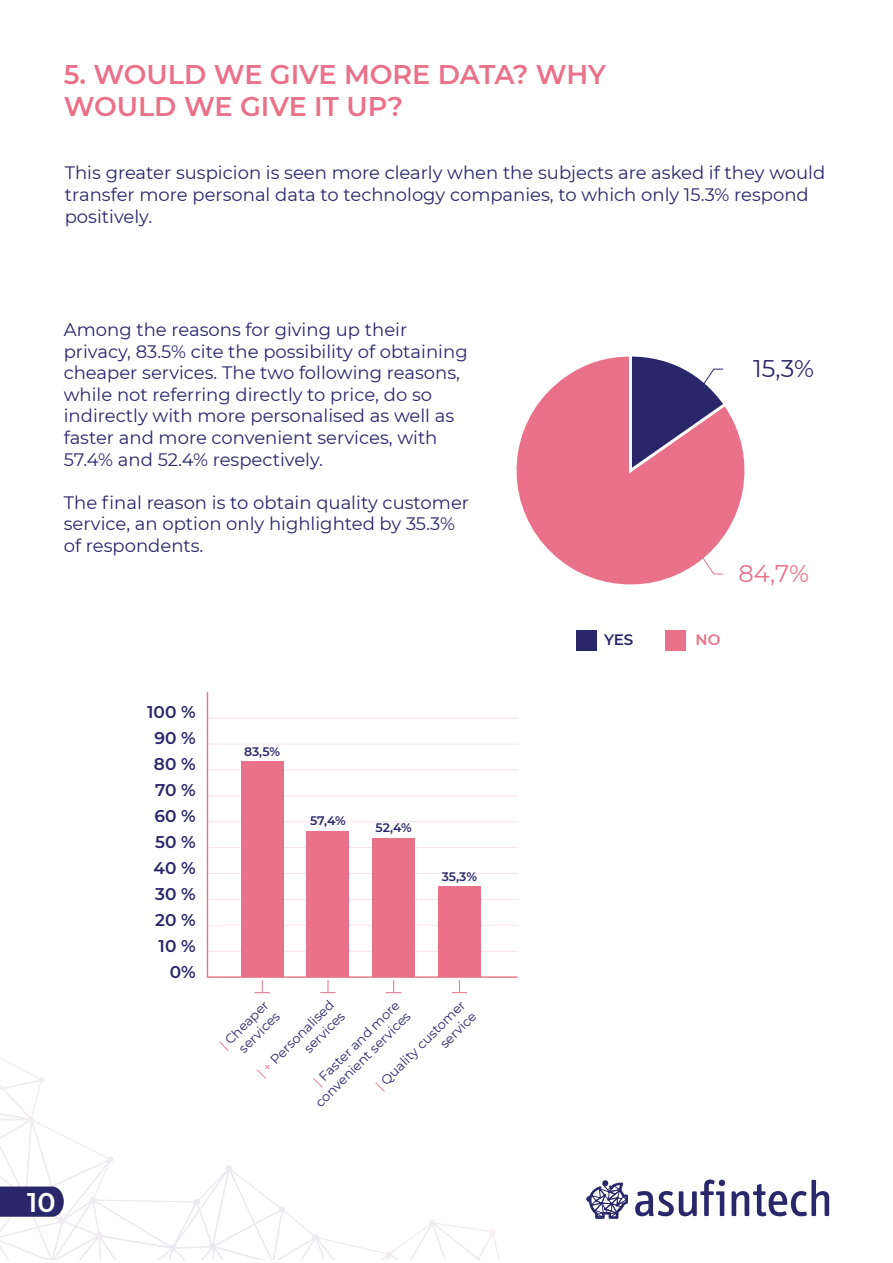
<style>
.page{position:relative;width:893px;height:1263px;background:#fff}
.page>*{position:absolute;margin:0;border:0;box-sizing:border-box;transform-origin:0 0}
.t1{font:600 27px/32.4px "Montserrat";color:#e97189}
.t2{font:600 27px "Montserrat";color:#fff}
.t3{font:24px "Montserrat";color:#e97189}
.t4{font:24px "Montserrat";color:#29266a}
.t5{font:18px/21.6px "Montserrat";color:#29266a}
.t6{font:600 16.95px/26px "Montserrat";color:#29266a;text-align:right}
.t7{font:600 15.15px "Montserrat";color:#29266a}
.t8{font:600 15.15px "Montserrat";color:#e97189}
.t9{font:13.05px/15.8px "Montserrat";color:#29266a;text-align:right}
.t10{font:600 12.3px "Montserrat";letter-spacing:-.005em;color:#29266a}
.s1{color:#e97189}
</style>
<div class="page">
<svg style="left:516px;top:356px;width:229px;height:229px"></svg>
<div style="left:577px;top:631px;width:20px;height:20px;background:#29266a"></div>
<div style="left:666px;top:631px;width:20px;height:20px;background:#e97189"></div>
<svg style="left:627px;top:356px;width:102px;height:118px"></svg>
<svg style="left:699px;top:553px;width:25px;height:22px"></svg>
<svg style="left:206px;top:692px;width:312px;height:286px"></svg>
<hr style="left:207px;top:951px;width:311px;height:1px;background:#e97189">
<hr style="left:207px;top:925px;width:311px;height:1px;background:#e97189">
<hr style="left:207px;top:899px;width:311px;height:1px;background:#e97189">
<hr style="left:207px;top:873px;width:311px;height:1px;background:#e97189">
<hr style="left:207px;top:847px;width:311px;height:1px;background:#e97189">
<hr style="left:207px;top:821px;width:311px;height:1px;background:#e97189">
<hr style="left:207px;top:795px;width:311px;height:1px;background:#e97189">
<hr style="left:207px;top:769px;width:311px;height:1px;background:#e97189">
<hr style="left:207px;top:744px;width:311px;height:1px;background:#e97189">
<hr style="left:207px;top:718px;width:311px;height:1px;background:#e97189">
<div style="left:241px;top:761px;width:42px;height:216px;background:#e97189"></div>
<div style="left:307px;top:831px;width:42px;height:146px;background:#e97189"></div>
<div style="left:372px;top:838px;width:43px;height:139px;background:#e97189"></div>
<div style="left:438px;top:886px;width:43px;height:91px;background:#e97189"></div>
<svg style="left:255px;top:980px;width:15px;height:13px"></svg>
<svg style="left:320px;top:980px;width:16px;height:13px"></svg>
<svg style="left:386px;top:980px;width:15px;height:13px"></svg>
<svg style="left:452px;top:980px;width:15px;height:13px"></svg>
<svg style="left:0;top:1057px;width:499px;height:203px"></svg>
<svg style="left:586px;top:1180px;width:42px;height:39px"></svg>
<svg style="left:732px;top:1180px;width:97px;height:36px"></svg>
<svg style="left:635px;top:1179px;width:90px;height:37px"></svg>
<h1 class="t1" style="left:64px;top:57px;width:544px">5. WOULD WE GIVE MORE DATA? WHY<br>WOULD WE GIVE IT UP?</h1>
<p class="t5" style="left:65px;top:161px;width:762px">This greater suspicion is seen more clearly when the subjects are asked if they would transfer more personal data to technology companies, to which only 15.3% respond positively.</p>
<p class="t5" style="left:64px;top:318px;width:405px">Among the reasons for giving up their privacy, 83.5% cite the possibility of obtaining cheaper services. The two following reasons, while not referring directly to price, do so indirectly with more personalised as well as faster and more convenient services, with 57.4% and 52.4% respectively.</p>
<p class="t5" style="left:64px;top:491px;width:407px">The final reason is to obtain quality customer service, an option only highlighted by 35.3% of respondents.</p>
<h1 class="t2" style="left:27px;top:1183px;width:30px">10</h1>
<p class="t6" style="left:147px;top:698px;width:50px">100 %<br>90 %<br>80 %<br>70 %<br>60 %<br>50 %<br>40 %<br>30 %<br>20 %<br>10 %<br>0%</p>
<p class="t10" style="left:244px;top:742px;width:38px">83,5%</p>
<p class="t10" style="left:310px;top:812px;width:37px">57,4%</p>
<p class="t10" style="left:376px;top:819px;width:38px">52,4%</p>
<p class="t10" style="left:442px;top:868px;width:37px">35,3%</p>
<p class="t9" style="left:254px;top:1069px;width:103px;rotate:-45deg"><span class="s1">| +</span> Personalised services</p>
<p class="t9" style="left:216px;top:1041px;width:64px;rotate:-45deg"><span class="s1">|</span> Cheaper services</p>
<p class="t9" style="left:372px;top:1082px;width:122px;rotate:-45deg"><span class="s1">|</span> Quality customer service</p>
<p class="t9" style="left:301px;top:1088px;width:130px;rotate:-45deg"><span class="s1">|</span> Faster and more convenient services</p>
<h2 class="t4" style="left:753px;top:352px;width:62px">15,3%</h2>
<p class="t7" style="left:604px;top:628px;width:31px">YES</p>
<p class="t8" style="left:696px;top:628px;width:26px">NO</p>
<h2 class="t3" style="left:739px;top:557px;width:72px">84,7%</h2>
</div>
